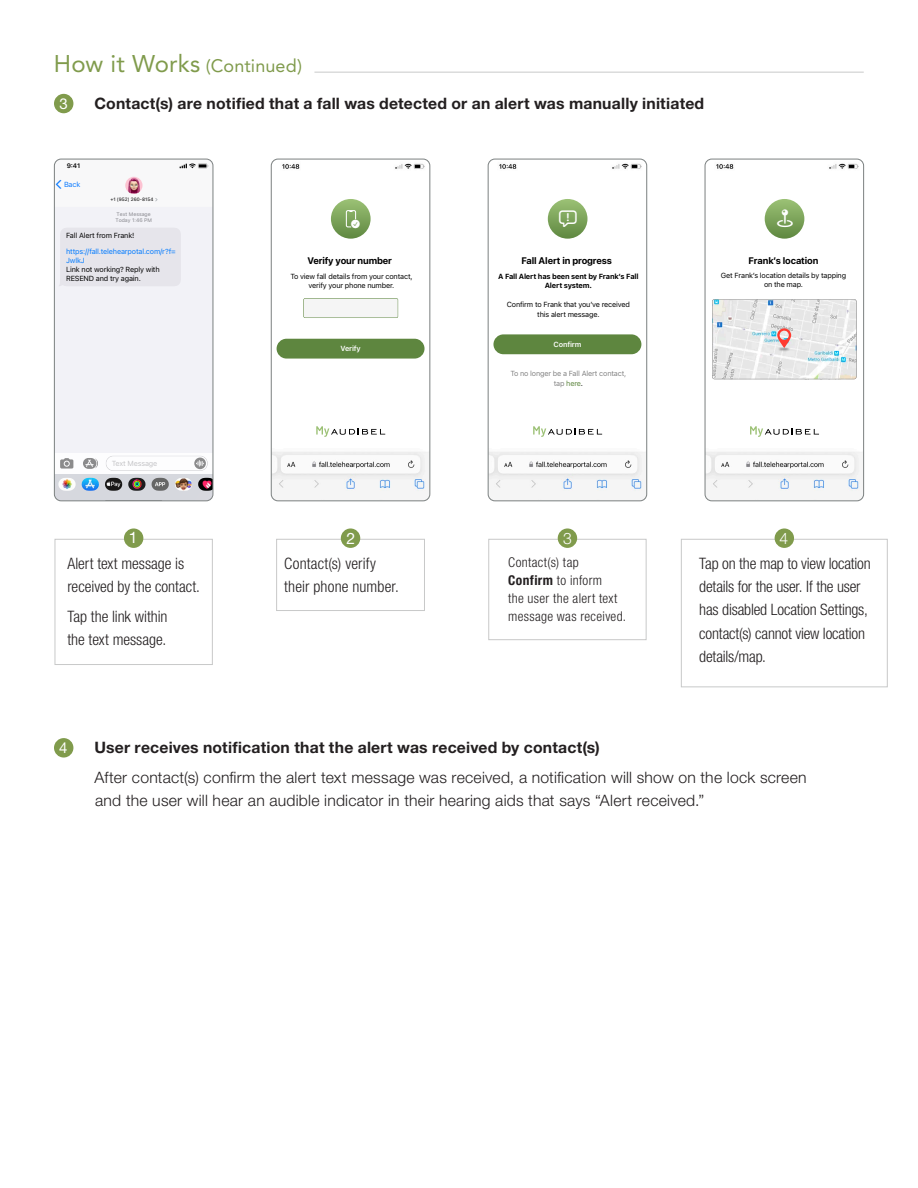
<style>
.page{position:relative;width:918px;height:1188px;background:#fff}
.page>*{position:absolute;margin:0;border:0;box-sizing:border-box;transform-origin:0 0}
.Bullets_Span_Columns{font:18px "Avenir LT SLI Std Roman";letter-spacing:.005em;color:#809b4c}
.t1{font:17.25px "SF Compact Black opsz 140000 wght 1 C9 E65 F";color:#fff}
.Body_Copy_Condensed{font:300 condensed 15.75px/23.2px "Helvetica Neue LT Std";letter-spacing:-.005em;color:#231f20}
.Body_Copy{font:300 15.75px/23.2px "Helvetica Neue LT Std";letter-spacing:.015em;color:#231f20}
.Section_Subhead{font:700 15.75px "Helvetica Neue LT Std";letter-spacing:.01em;color:#231f20}
.Body_Copy-2{font:15.75px "Helvetica Neue LT Std";color:#fff}
.Body_Copy-3{font:300 15.75px "Helvetica Neue LT Std";color:#fff}
.Blue_Bubble_Numbers{font:15px "Helvetica Neue LT Std";color:#fff}
.t2{font:300 condensed 13.5px/18px "Helvetica Neue LT Std";letter-spacing:.025em;color:#231f20}
.t3{font:9.45px "SF Pro Regular opsz 160000 wght 2 BC0000";letter-spacing:-.01em;color:#000}
.t4{font:7.35px/9.4px "SF Pro Regular opsz 110000 wght";letter-spacing:-.025em;color:#000;text-align:center}
.t5{font:7.35px/8.6px "SF Pro Text";letter-spacing:-.025em;color:#000}
.t6{font:7.35px/9.4px "SF Pro Regular opsz 110000 wght 2 BC0000";letter-spacing:-.025em;color:#000;text-align:center}
.t7{font:7.35px/9.4px "SF Pro Text";letter-spacing:-.025em;color:#007aff}
.t8{font:7.35px/9.4px "SF Pro Regular opsz 110000 wght";letter-spacing:-.025em;color:rgb(0 0 0/.5);text-align:center}
.t9{font:600 7.35px "SF Pro Text";letter-spacing:-.025em;color:#fff}
.t10{font:7.35px "SF Pro Text";letter-spacing:-.025em;color:rgb(60 60 67/.3)}
.t11{font:7.35px "SF Pro Text";color:#0a7aff}
.t12{font:600 6.45px "SF Pro Text";color:#000}
.t13{font:5.25px/6.9px "SF Pro Text";color:rgb(60 60 67/.6)}
.t14{font:4.8px "SF Pro Text";letter-spacing:.005em;color:#000}
.s1{font-size:24px}
.s2{color:#5e863f}
.s3{color:#000}
.s4{font-weight:700}
</style>
<div class="page">
<hr style="left:314px;top:72px;width:550px;height:1px;background:#c8c9c9">
<div style="left:54px;top:94px;width:19px;height:19px;background:#809b4c;border-radius:50%"></div>
<div style="left:54px;top:738px;width:19px;height:20px;background:#809b4c;border-radius:50%"></div>
<div style="left:55px;top:539px;width:158px;height:126px;border:1px solid #c8c9c9"></div>
<div style="left:124px;top:528px;width:19px;height:20px;background:#809b4c;border-radius:50%"></div>
<div style="left:276px;top:539px;width:149px;height:72px;border:1px solid #c8c9c9"></div>
<div style="left:341px;top:528px;width:19px;height:20px;background:#809b4c;border-radius:50%"></div>
<div style="left:488px;top:539px;width:159px;height:101px;border:1px solid #c8c9c9"></div>
<div style="left:558px;top:528px;width:19px;height:20px;background:#809b4c;border-radius:50%"></div>
<div style="left:681px;top:539px;width:207px;height:148px;border:1px solid #c8c9c9"></div>
<div style="left:775px;top:528px;width:19px;height:20px;background:#809b4c;border-radius:50%"></div>
<hr style="left:105px;top:501px;width:58px;height:1px;background:#000">
<svg style="left:54px;top:207px;width:159px;height:294px"></svg>
<div style="left:54px;top:159px;width:159px;height:342px;border:1px solid #7b8080;border-radius:7px"></div>
<img style="left:271px;top:159px;width:159px;height:342px">
<div style="left:277px;top:339px;width:148px;height:20px;background:#5e863f;border-radius:10px"></div>
<div style="left:303px;top:298px;width:95px;height:20px;background:#f5f5f5"></div>
<div style="left:303px;top:298px;width:95px;height:20px;border:1px solid #5e863f;border-radius:2px"></div>
<svg style="left:316px;top:426px;width:69px;height:11px"></svg>
<svg style="left:331px;top:199px;width:40px;height:40px"></svg>
<div style="left:271px;top:159px;width:159px;height:342px;border:1px solid #7b8080;border-radius:7px"></div>
<img style="left:488px;top:159px;width:159px;height:342px">
<div style="left:493px;top:334px;width:148px;height:20px;background:#5e863f;border-radius:10px"></div>
<svg style="left:533px;top:426px;width:69px;height:11px"></svg>
<svg style="left:548px;top:199px;width:40px;height:40px"></svg>
<div style="left:488px;top:159px;width:159px;height:342px;border:1px solid #7b8080;border-radius:7px"></div>
<img style="left:705px;top:159px;width:159px;height:342px">
<svg style="left:750px;top:426px;width:69px;height:11px"></svg>
<svg style="left:765px;top:199px;width:39px;height:40px"></svg>
<svg style="left:712px;top:299px;width:145px;height:80px"></svg>
<div style="left:705px;top:159px;width:159px;height:342px;border:1px solid #7b8080;border-radius:7px"></div>
<svg style="left:54px;top:159px;width:159px;height:48px"></svg>
<svg style="left:346px;top:210px;width:14px;height:19px"></svg>
<p class="Bullets_Span_Columns" style="left:54px;top:55px;width:250px"><span class="s1">How it Works</span> (Continued)</p>
<p class="Blue_Bubble_Numbers" style="left:60px;top:95px;width:10px">3</p>
<p class="Section_Subhead" style="left:94px;top:94px;width:611px">Contact(s) are notified that a fall was detected or an alert was manually initiated</p>
<p class="t12" style="left:67px;top:162px;width:15px">9:41</p>
<p class="t11" style="left:64px;top:180px;width:18px">Back</p>
<p class="t14" style="left:110px;top:196px;width:45px">+1 (952) 260-8154</p>
<p class="t13" style="left:115px;top:210px;width:38px">Text Message<br>Today 1:46 PM</p>
<p class="t5" style="left:66px;top:231px;width:70px">Fall Alert from Frank!</p>
<p class="t5" style="left:66px;top:265px;width:95px">Link not working? Reply with<br>RESEND and try again.</p>
<p class="t7" style="left:66px;top:246px;width:111px">https://fall.telehearpotal.com/r?f=<br>JwlkJ</p>
<p class="t3" style="left:308px;top:255px;width:86px">Verify your number</p>
<p class="t4" style="left:290px;top:272px;width:124px">To view fall details from your contact, verify your phone number.</p>
<p class="t10" style="left:112px;top:459px;width:47px">Text Message</p>
<p class="Body_Copy-2" style="left:129px;top:528px;width:10px">1</p>
<p class="Body_Copy_Condensed" style="left:67px;top:552px;width:134px">Alert text message is received by the contact.</p>
<p class="Body_Copy_Condensed" style="left:67px;top:605px;width:102px">Tap the link within the text message.</p>
<p class="t9" style="left:340px;top:344px;width:22px">Verify</p>
<p class="Body_Copy-2" style="left:346px;top:529px;width:10px">2</p>
<p class="Body_Copy_Condensed" style="left:284px;top:552px;width:116px">Contact(s) verify their phone number.</p>
<p class="t1" style="left:557px;top:208px;width:23px">!</p>
<p class="t3" style="left:521px;top:255px;width:92px">Fall Alert in progress</p>
<p class="t6" style="left:498px;top:272px;width:142px">A Fall Alert has been sent by Frank’s Fall<br>Alert system.</p>
<p class="t4" style="left:507px;top:300px;width:125px">Confirm to Frank that you’ve received this alert message.</p>
<p class="t9" style="left:554px;top:340px;width:29px">Confirm</p>
<p class="t8" style="left:510px;top:369px;width:118px">To no longer be a Fall Alert contact, tap <span class="s2">here</span><span class="s3">.</span></p>
<p class="Body_Copy-3" style="left:563px;top:529px;width:10px">3</p>
<p class="t2" style="left:508px;top:553px;width:120px">Contact(s) tap<br><span class="s4">Confirm</span> to inform<br>the user the alert text message was received.</p>
<p class="t1" style="left:776px;top:208px;width:20px">!</p>
<p class="t3" style="left:749px;top:255px;width:71px">Frank’s location</p>
<p class="t4" style="left:721px;top:271px;width:127px">Get Frank’s location details by tapping on the map.</p>
<p class="Body_Copy-3" style="left:780px;top:529px;width:10px">4</p>
<p class="Body_Copy_Condensed" style="left:699px;top:552px;width:173px">Tap on the map to view location details for the user. If the user has disabled Location Settings, contact(s) cannot view location details/map.</p>
<p class="Blue_Bubble_Numbers" style="left:59px;top:739px;width:10px">4</p>
<p class="Section_Subhead" style="left:94px;top:738px;width:507px">User receives notification that the alert was received by contact(s)</p>
<p class="Body_Copy" style="left:94px;top:766px;width:714px">After contact(s) confirm the alert text message was received, a notification will show on the lock screen and the user will hear an audible indicator in their hearing aids that says “Alert received.”</p>
</div>
